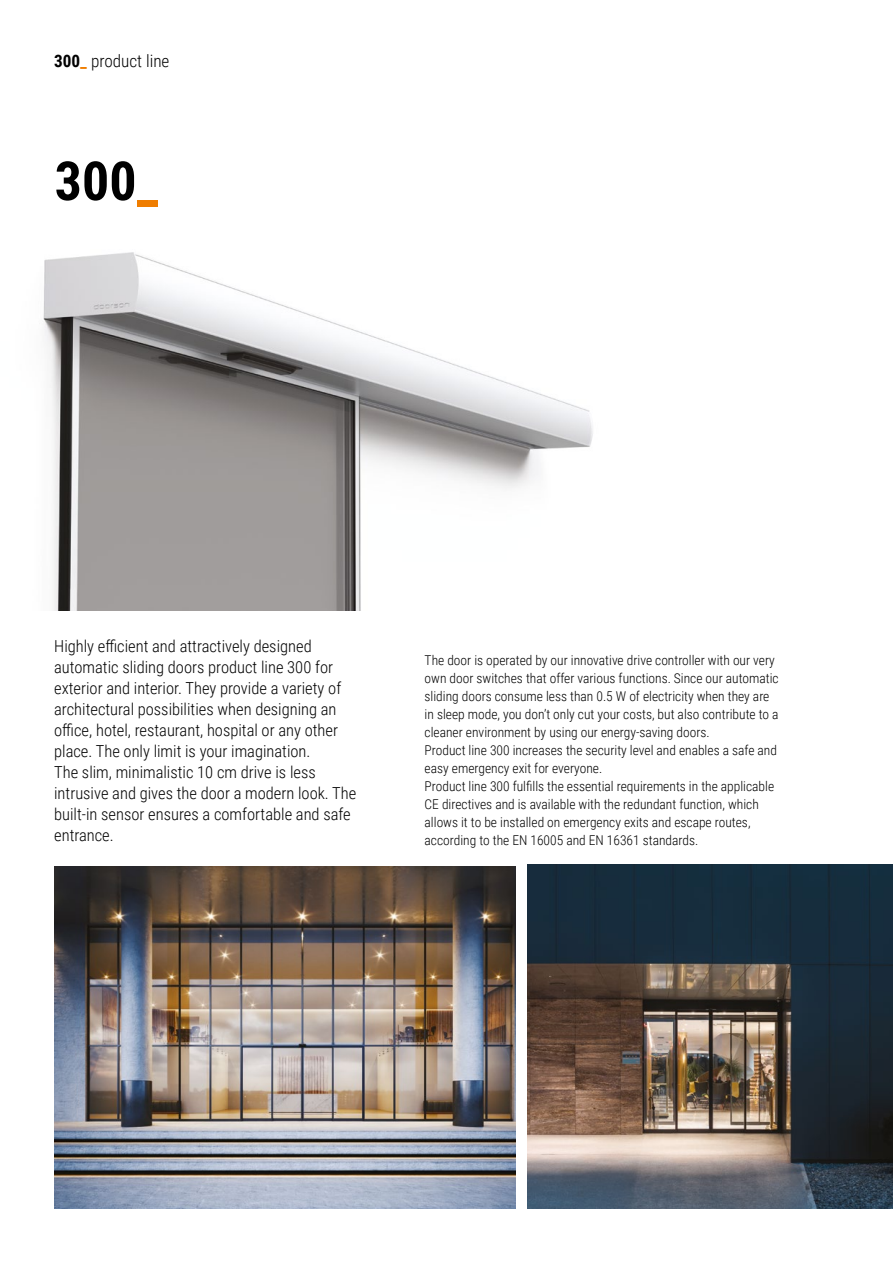
<style>
.page{position:relative;width:893px;height:1263px;background:#fff}
.page>*{position:absolute;margin:0;border:0;box-sizing:border-box;transform-origin:0 0}
.t1{font:700 54px "Roboto Condensed";color:#000}
.t2{font:300 17.1px "Roboto Condensed";color:#000}
.t3{font:300 16.5px/21px "Roboto Condensed";color:#000}
.t4{font:300 13.5px/18px "Roboto Condensed";color:#000}
.s1{font-weight:700}
.s2{font-weight:700;color:#ef7d00}
.s3{color:#ef7d00}
</style>
<div class="page">
<img style="left:528px;top:864px;width:365px;height:345px">
<img style="left:54px;top:867px;width:461px;height:342px">
<img style="left:43px;top:252px;width:550px;height:359px">
<p class="t2" style="left:54px;top:49px;width:117px"><span class="s1">300</span><span class="s2">_</span> product line</p>
<h1 class="t1" style="left:55px;top:143px;width:105px">300<span class="s3">_</span></h1>
<p class="t3" style="left:54px;top:635px;width:304px">Highly efficient and attractively designed automatic sliding doors product line 300 for exterior and interior. They provide a variety of architectural possibilities when designing an office, hotel, restaurant, hospital or any other place. The only limit is your imagination.<br>The slim, minimalistic 10 cm drive is less intrusive and gives the door a modern look. The built-in sensor ensures a comfortable and safe entrance.</p>
<p class="t4" style="left:425px;top:651px;width:356px">The door is operated by our innovative drive controller with our very own door switches that offer various functions. Since our automatic sliding doors consume less than 0.5 W of electricity when they are in sleep mode, you don’t only cut your costs, but also contribute to a cleaner environment by using our energy-saving doors.<br>Product line 300 increases the security level and enables a safe and easy emergency exit for everyone.<br>Product line 300 fulfills the essential requirements in the applicable CE directives and is available with the redundant function, which allows it to be installed on emergency exits and escape routes, according to the EN 16005 and EN 16361 standards.</p>
</div>
